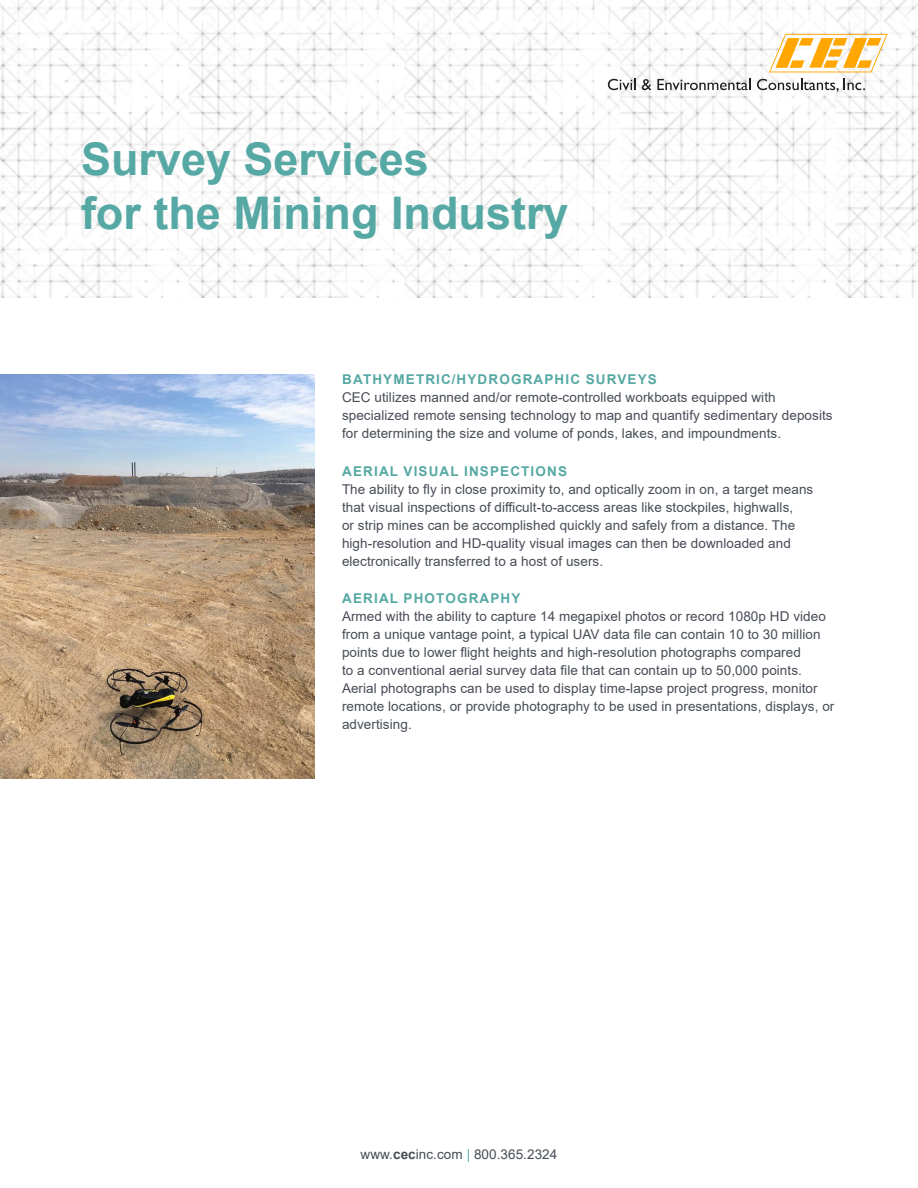
<style>
.page{position:relative;width:918px;height:1188px;background:#fff}
.page>*{position:absolute;margin:0;border:0;box-sizing:border-box;transform-origin:0 0}
.Slick_title_2nd_page{font:700 45px "Arial";color:#55a8a3}
.Paragraph_Body_Text{font:13.5px/18px "Arial";letter-spacing:.005em;color:#474c55}
.Teal_Subheads{font:700 13.5px "Arial";letter-spacing:.085em;color:#55a8a3}
.s1{font-weight:700}
.s2{color:#4fa8a4}
</style>
<div class="page">
<img style="left:0;top:0;width:918px;height:298px">
<svg style="left:769px;top:34px;width:119px;height:38px"></svg>
<svg style="left:608px;top:79px;width:28px;height:11px"></svg>
<svg style="left:642px;top:79px;width:109px;height:11px"></svg>
<svg style="left:757px;top:79px;width:108px;height:13px"></svg>
<img style="left:0;top:374px;width:315px;height:405px">
<p class="Slick_title_2nd_page" style="left:81px;top:128px;width:349px">Survey Services</p>
<p class="Slick_title_2nd_page" style="left:81px;top:182px;width:489px">for the Mining Industry</p>
<p class="Teal_Subheads" style="left:342px;top:370px;width:316px">BATHYMETRIC/HYDROGRAPHIC SURVEYS</p>
<p class="Paragraph_Body_Text" style="left:342px;top:388px;width:492px">CEC utilizes manned and/or remote-controlled workboats equipped with specialized remote sensing technology to map and quantify sedimentary deposits for determining the size and volume of ponds, lakes, and impoundments.</p>
<p class="Teal_Subheads" style="left:342px;top:461px;width:226px">AERIAL VISUAL INSPECTIONS</p>
<p class="Paragraph_Body_Text" style="left:342px;top:480px;width:473px">The ability to fly in close proximity to, and optically zoom in on, a target means that visual inspections of difficult-to-access areas like stockpiles, highwalls,<br>or strip mines can be accomplished quickly and safely from a distance. The high-resolution and HD-quality visual images can then be downloaded and electronically transferred to a host of users.</p>
<p class="Teal_Subheads" style="left:342px;top:589px;width:180px">AERIAL PHOTOGRAPHY</p>
<p class="Paragraph_Body_Text" style="left:342px;top:607px;width:494px">Armed with the ability to capture 14 megapixel photos or record 1080p HD video from a unique vantage point, a typical UAV data file can contain 10 to 30 million points due to lower flight heights and high-resolution photographs compared<br>to a conventional aerial survey data file that can contain up to 50,000 points.<br>Aerial photographs can be used to display time-lapse project progress, monitor remote locations, or provide photography to be used in presentations, displays, or advertising.</p>
<p class="Paragraph_Body_Text" style="left:361px;top:1145px;width:198px">www.<span class="s1">cec</span>inc.com <span class="s2">|</span> 800.365.2324</p>
</div>
